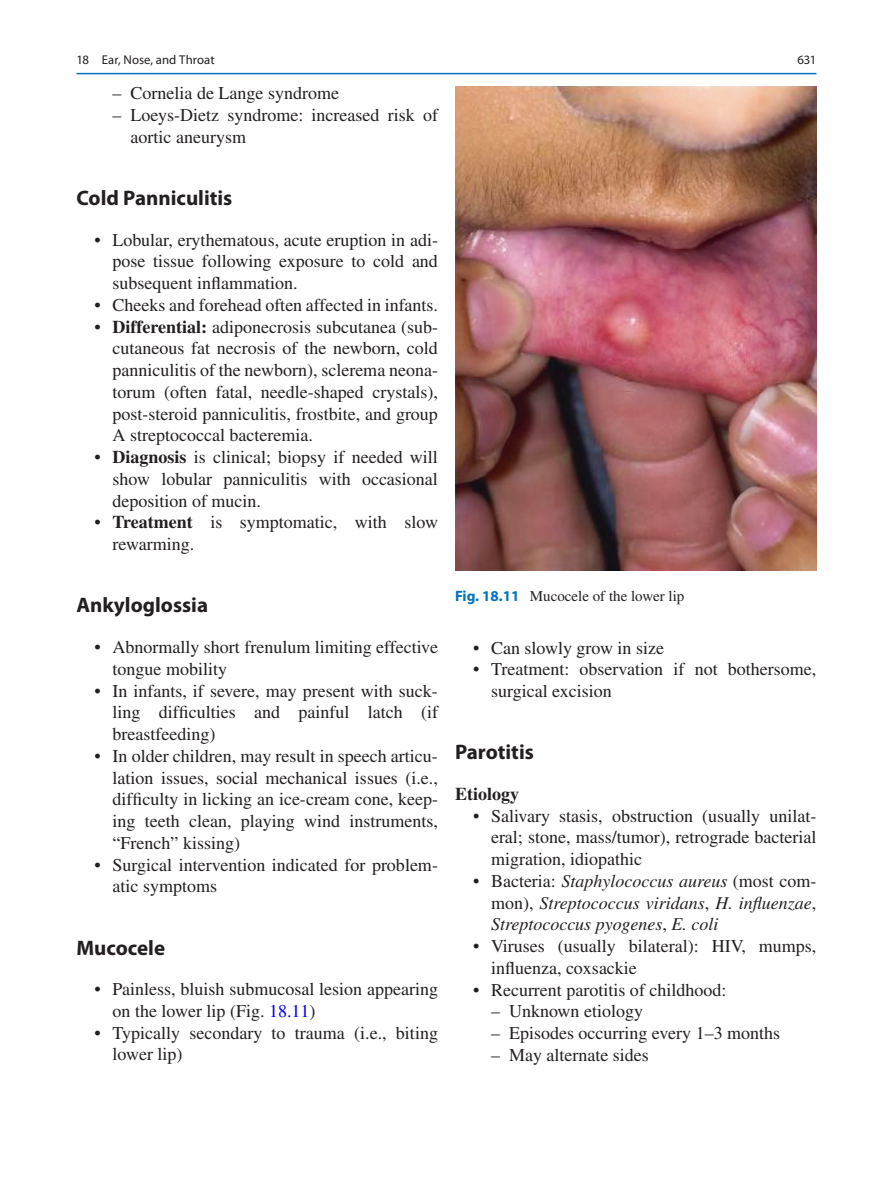
<style>
.page{position:relative;width:893px;height:1187px;background:#fff}
.page>*{position:absolute;margin:0;border:0;box-sizing:border-box;transform-origin:0 0}
.t1{font:700 21px "Jbrhnk Myriad Pro";color:#231f20}
.t2{font:18px/21.8px "Rbwhby Times LT Std";color:#231f20}
.t3{font:italic 18px/21.8px "Tcyyyr Times LT Std";color:#231f20;text-align:justify}
.t4{font:700 18px "Trjpnb Times LT Std";color:#231f20}
.t5{font:15px "Rbwhby Times LT Std";color:#231f20}
.t6{font:12.75px "Yjtwsp Myriad Pro";letter-spacing:.005em;color:#231f20}
.t7{font:12.75px "Gxxnhv Myriad Pro";color:#231f20}
.s1{font-family:"Trjpnb Times LT Std";font-weight:700}
.s2{color:#0000fa}
.s3{font-family:"Jbrhnk Myriad Pro";font-weight:700;color:#0073bc}
.s4{font-family:"Rbwhby Times LT Std";font-style:normal}
</style>
<div class="page">
<img style="left:455px;top:87px;width:361px;height:483px">
<hr style="left:77px;top:73px;width:739px;height:1px;background:#0073bc">
<p class="t6" style="left:77px;top:52px;width:140px">18 Ear, Nose, and Throat</p>
<p class="t2" style="left:113px;top:82px;width:228px">– Cornelia de Lange syndrome</p>
<p class="t2" style="left:131px;top:104px;width:309px;text-indent:-18px">– Loeys-Dietz syndrome: increased risk of aortic aneurysm</p>
<p class="t7" style="left:797px;top:52px;width:20px">631</p>
<p class="t1" style="left:77px;top:184px;width:157px">Cold Panniculitis</p>
<p class="t2" style="left:113px;top:228px;width:327px;text-align:justify;text-indent:-18px">• Lobular, erythematous, acute eruption in adi&shy;pose tissue following exposure to cold and subsequent inflammation.</p>
<p class="t2" style="left:95px;top:294px;width:345px">• Cheeks and forehead often affected in infants.</p>
<p class="t2" style="left:113px;top:315px;width:327px;text-align:justify;text-indent:-18px">• <span class="s1">Differential:</span> adiponecrosis subcutanea (sub&shy;cutaneous fat necrosis of the newborn, cold panniculitis of the newborn), sclerema neona&shy;torum (often fatal, needle-shaped crystals), post-steroid panniculitis, frostbite, and group A streptococcal bacteremia.</p>
<p class="t2" style="left:113px;top:446px;width:327px;text-align:justify;text-indent:-18px">• <span class="s1">Diagnosis</span> is clinical; biopsy if needed will show lobular panniculitis with occasional deposition of mucin.</p>
<p class="t2" style="left:113px;top:511px;width:327px;text-indent:-18px">• <span class="s1">Treatment</span> is symptomatic, with slow rewarming.</p>
<p class="t1" style="left:77px;top:591px;width:133px">Ankyloglossia</p>
<p class="t2" style="left:113px;top:636px;width:327px;text-indent:-18px">• Abnormally short frenulum limiting effective tongue mobility</p>
<p class="t2" style="left:113px;top:679px;width:327px;text-align:justify;text-indent:-18px">• In infants, if severe, may present with suck&shy;ling difficulties and painful latch (if breastfeeding)</p>
<p class="t2" style="left:113px;top:744px;width:327px;text-align:justify;text-indent:-18px">• In older children, may result in speech articu&shy;lation issues, social mechanical issues (i.e., difficulty in licking an ice-cream cone, keep&shy;ing teeth clean, playing wind instruments, “French” kissing)</p>
<p class="t2" style="left:113px;top:853px;width:327px;text-indent:-18px">• Surgical intervention indicated for problem&shy;atic symptoms</p>
<p class="t1" style="left:77px;top:933px;width:90px">Mucocele</p>
<p class="t2" style="left:113px;top:978px;width:327px;text-indent:-18px">• Painless, bluish submucosal lesion appearing on the lower lip (Fig. <span class="s2">18.11</span>)</p>
<p class="t2" style="left:113px;top:1021px;width:327px;text-indent:-18px">• Typically secondary to trauma (i.e., biting lower lip)</p>
<p class="t5" style="left:455px;top:587px;width:231px"><span class="s3">Fig. 18.11</span> Mucocele of the lower lip</p>
<p class="t2" style="left:473px;top:636px;width:193px">• Can slowly grow in size</p>
<p class="t2" style="left:491px;top:658px;width:327px;text-indent:-18px">• Treatment: observation if not bothersome, surgical excision</p>
<p class="t1" style="left:455px;top:738px;width:80px">Parotitis</p>
<p class="t4" style="left:455px;top:783px;width:66px">Etiology</p>
<p class="t2" style="left:491px;top:804px;width:327px;text-align:justify;text-indent:-18px">• Salivary stasis, obstruction (usually unilat&shy;eral; stone, mass/tumor), retrograde bacterial migration, idiopathic</p>
<p class="t3" style="left:491px;top:870px;width:327px;text-indent:-18px"><span class="s4">• Bacteria:</span> Staphylococcus aureus <span class="s4">(most com&shy;mon),</span> Streptococcus viridans<span class="s4">,</span> H. influenzae<span class="s4">, </span>Streptococcus pyogenes<span class="s4">,</span> E. coli</p>
<p class="t2" style="left:491px;top:935px;width:327px;text-indent:-18px">• Viruses (usually bilateral): HIV, mumps, influenza, coxsackie</p>
<p class="t2" style="left:473px;top:978px;width:255px">• Recurrent parotitis of childhood:</p>
<p class="t2" style="left:491px;top:1000px;width:154px">– Unknown etiology</p>
<p class="t2" style="left:491px;top:1022px;width:291px">– Episodes occurring every 1–3 months</p>
<p class="t2" style="left:491px;top:1043px;width:159px">– May alternate sides</p>
</div>
